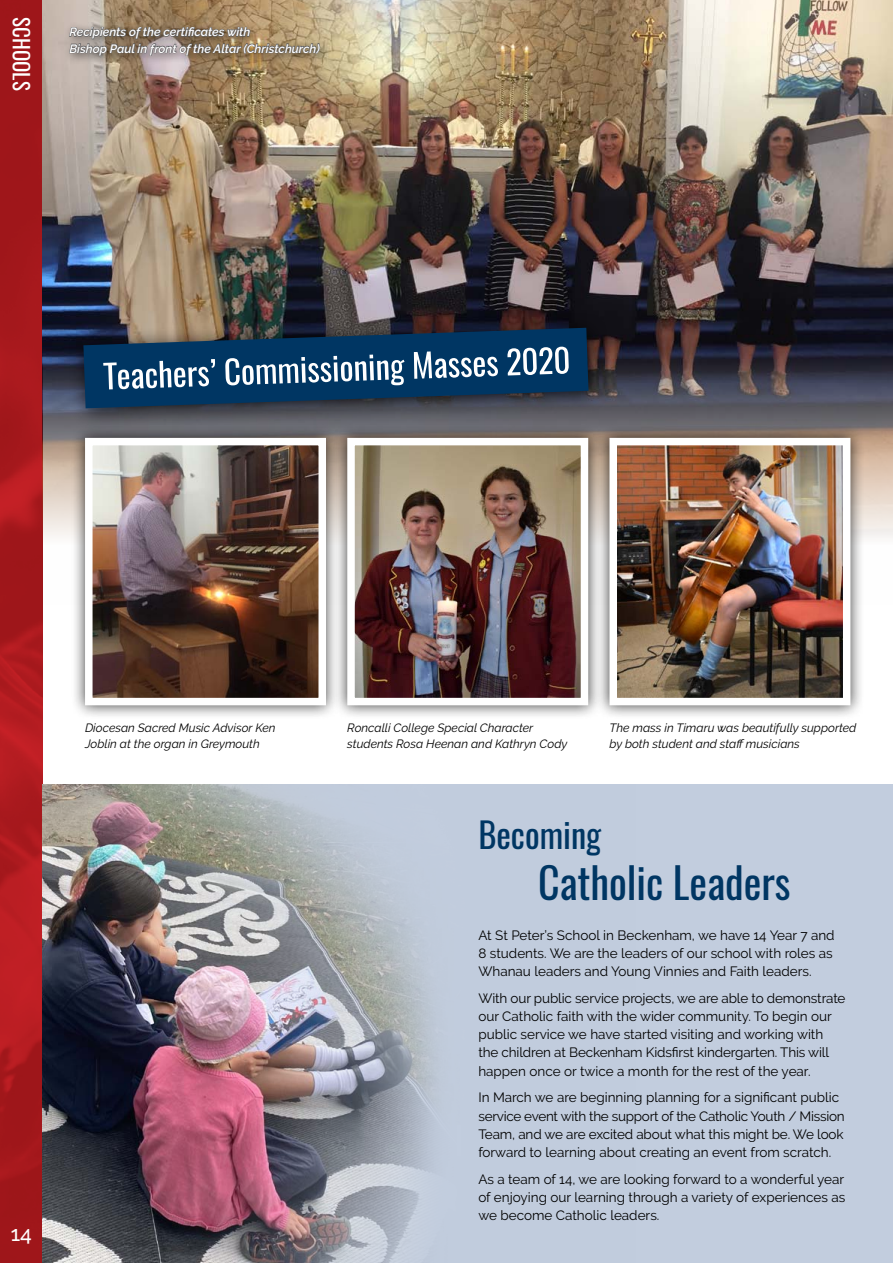
<style>
.page{position:relative;width:893px;height:1263px;background:#fff}
.page>*{position:absolute;margin:0;border:0;box-sizing:border-box;transform-origin:0 0}
.t1{font:42px "Oswald";color:#003663}
.t2{font:34.5px "Oswald";color:#003663}
.t3{font:21px "Oswald";color:#fff}
.t4{font:500 21px "Raleway";color:#fff}
.t5{font:13.5px/18.1px "Raleway";color:#000}
.t6{font:italic 12px/16.5px "Raleway";color:#000}
.t7{font:italic 600 12px/16.5px "Raleway";color:#fff}
</style>
<div class="page">
<img style="left:0;top:0;width:43px;height:1263px">
<img style="left:43px;top:0;width:850px;height:538px">
<div style="left:71px;top:423px;width:269px;height:296px;background:#000;opacity:.75"></div>
<img style="left:94px;top:447px;width:223px;height:249px">
<div style="left:85px;top:438px;width:241px;height:267px;border:8px solid #fff"></div>
<div style="left:43px;top:784px;width:850px;height:479px;background:#c2cdde"></div>
<img style="left:43px;top:784px;width:395px;height:479px">
<div style="left:595px;top:423px;width:270px;height:296px;background:#000;opacity:.75"></div>
<img style="left:618px;top:447px;width:223px;height:249px">
<div style="left:609px;top:438px;width:241px;height:267px;border:8px solid #fff"></div>
<div style="left:64px;top:22px;width:268px;height:45px;background:#000;opacity:.75"></div>
<svg style="left:69px;top:27px;width:251px;height:29px;background:#847564"></svg>
<div style="left:333px;top:423px;width:269px;height:296px;background:#000;opacity:.75"></div>
<img style="left:356px;top:447px;width:223px;height:249px">
<div style="left:347px;top:438px;width:241px;height:267px;border:8px solid #fff"></div>
<div style="left:68px;top:313px;width:542px;height:117px;background:#000;opacity:.75"></div>
<svg style="left:83px;top:328px;width:505px;height:80px;background:#294d6c"></svg>
<h3 class="t3" style="left:36px;top:17px;width:75px;rotate:90deg">schools</h3>
<p class="t7" style="left:69px;top:24px;width:252px">Recipients of the certificates with<br>Bishop Paul in front of the Altar (Christchurch)</p>
<h3 class="t4" style="left:11px;top:1222px;width:23px">14</h3>
<p class="t6" style="left:85px;top:719px;width:192px">Diocesan Sacred Music Advisor Ken<br>Joblin at the organ in Greymouth</p>
<p class="t6" style="left:347px;top:719px;width:222px">Roncalli College Special Character students Rosa Heenan and Kathryn Cody</p>
<p class="t6" style="left:609px;top:719px;width:248px">The mass in Timaru was beautifully supported by both student and staff musicians</p>
<h2 class="t2" style="left:478px;top:811px;width:125px">Becoming</h2>
<h1 class="t1" style="left:538px;top:854px;width:254px">Catholic Leaders</h1>
<p class="t5" style="left:478px;top:926px;width:358px">At St Peter’s School in Beckenham, we have 14 Year 7 and<br>8 students. We are the leaders of our school with roles as<br>Whanau leaders and Young Vinnies and Faith leaders.</p>
<p class="t5" style="left:478px;top:989px;width:369px">With our public service projects, we are able to demonstrate our Catholic faith with the wider community. To begin our public service we have started visiting and working with the children at Beckenham Kidsfirst kindergarten. This will happen once or twice a month for the rest of the year.</p>
<p class="t5" style="left:478px;top:1088px;width:368px">In March we are beginning planning for a significant public service event with the support of the Catholic Youth / Mission Team, and we are excited about what this might be. We look forward to learning about creating an event from scratch.</p>
<p class="t5" style="left:478px;top:1170px;width:368px;text-align:justify">As a team of 14, we are looking forward to a wonderful year of enjoying our learning through a variety of experiences as we become Catholic leaders.</p>
</div>
